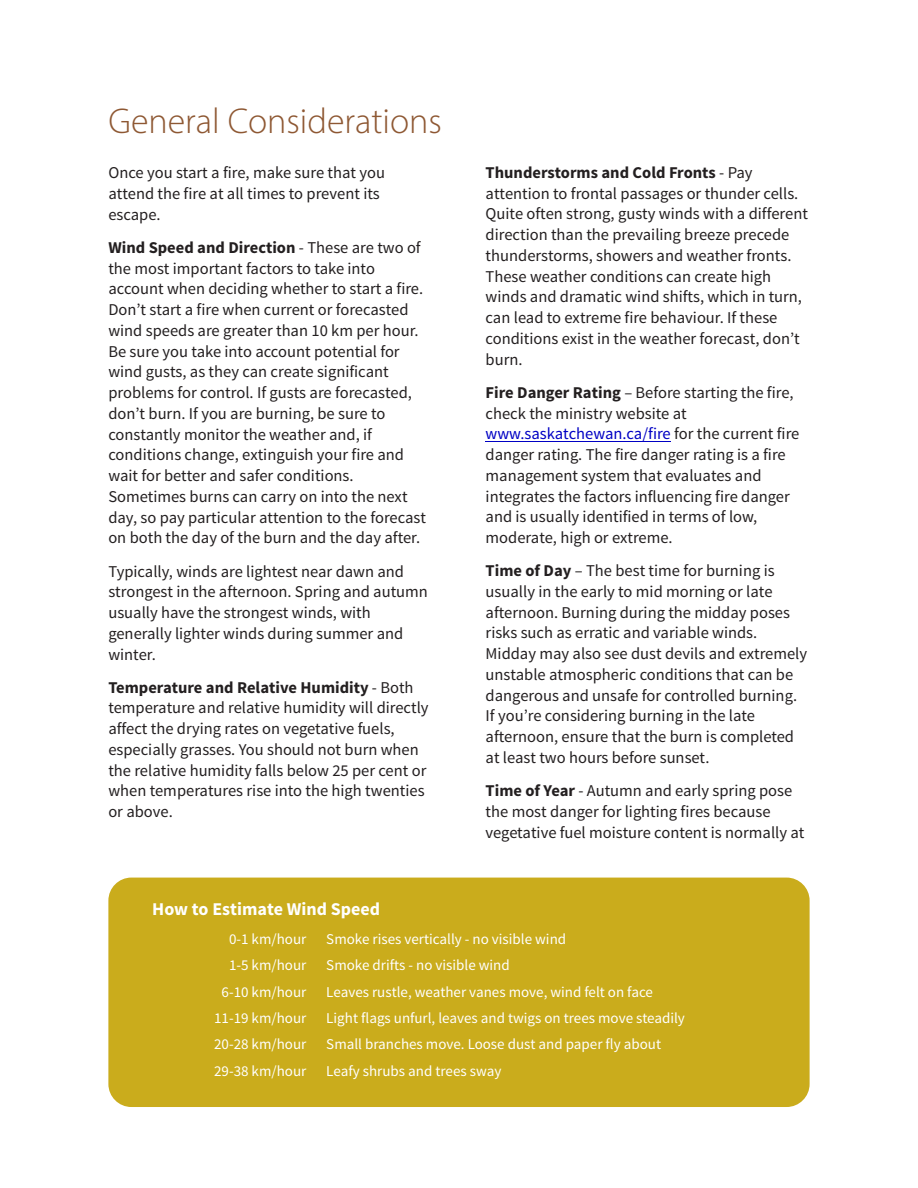
<style>
.page{position:relative;width:918px;height:1188px;background:#fff}
.page>*{position:absolute;margin:0;border:0;box-sizing:border-box;transform-origin:0 0}
.t1{font:300 36px "Myriad Pro";color:#8e5833}
.t2{font:700 18px "Source Sans Pro";color:#fff}
.t3{font:16.5px/20.7px "Source Sans Pro";color:#231f20}
.t4{font:15px/26.4px "Source Sans Pro";color:#fff;text-align:right}
.s1{font-weight:700}
.s2{color:#0000c4}
</style>
<div class="page">
<div style="left:108px;top:878px;width:702px;height:229px;background:#caac1c;border-radius:23px"></div>
<hr style="left:486px;top:441px;width:185px;height:1px;background:#0000c4">
<h1 class="t1" style="left:108px;top:106px;width:335px">General Considerations</h1>
<p class="t3" style="left:108px;top:164px;width:278px">Once you start a fire, make sure that you attend the fire at all times to prevent its escape.</p>
<p class="t3" style="left:108px;top:239px;width:319px"><span class="s1">Wind Speed and Direction</span> - These are two of the most important factors to take into account when deciding whether to start a fire.<br>Don’t start a fire when current or forecasted wind speeds are greater than 10 km per hour.<br>Be sure you take into account potential for wind gusts, as they can create significant problems for control. If gusts are forecasted, don’t burn. If you are burning, be sure to constantly monitor the weather and, if conditions change, extinguish your fire and wait for better and safer conditions.<br>Sometimes burns can carry on into the next day, so pay particular attention to the forecast on both the day of the burn and the day after.</p>
<p class="t3" style="left:108px;top:562px;width:321px">Typically, winds are lightest near dawn and strongest in the afternoon. Spring and autumn usually have the strongest winds, with generally lighter winds during summer and winter.</p>
<p class="t3" style="left:108px;top:678px;width:322px"><span class="s1">Temperature and Relative Humidity</span> - Both temperature and relative humidity will directly affect the drying rates on vegetative fuels, especially grasses. You should not burn when the relative humidity falls below 25 per cent or when temperatures rise into the high twenties or above.</p>
<p class="t2" style="left:152px;top:902px;width:229px">How to Estimate Wind Speed</p>
<p class="t3" style="left:486px;top:164px;width:324px"><span class="s1">Thunderstorms and Cold Fronts</span> - Pay attention to frontal passages or thunder cells.<br>Quite often strong, gusty winds with a different direction than the prevailing breeze precede thunderstorms, showers and weather fronts.<br>These weather conditions can create high winds and dramatic wind shifts, which in turn, can lead to extreme fire behaviour. If these conditions exist in the weather forecast, don’t burn.</p>
<p class="t3" style="left:486px;top:383px;width:315px"><span class="s1">Fire Danger Rating</span> – Before starting the fire, check the ministry website at <span class="s2">www.saskatchewan.ca/fire</span> for the current fire danger rating. The fire danger rating is a fire management system that evaluates and integrates the factors influencing fire danger and is usually identified in terms of low, moderate, high or extreme.</p>
<p class="t3" style="left:486px;top:562px;width:323px"><span class="s1">Time of Day</span> – The best time for burning is usually in the early to mid morning or late afternoon. Burning during the midday poses risks such as erratic and variable winds.<br>Midday may also see dust devils and extremely unstable atmospheric conditions that can be dangerous and unsafe for controlled burning.<br>If you’re considering burning in the late afternoon, ensure that the burn is completed at least two hours before sunset.</p>
<p class="t3" style="left:486px;top:782px;width:320px"><span class="s1">Time of Year</span> - Autumn and early spring pose the most danger for lighting fires because vegetative fuel moisture content is normally at</p>
<p class="t4" style="left:214px;top:927px;width:94px">0-1 km/hour<br>1-5 km/hour<br>6-10 km/hour<br>11-19 km/hour<br>20-28 km/hour<br>29-38 km/hour</p>
<p class="t4" style="left:326px;top:927px;width:360px;text-align:left">Smoke rises vertically - no visible wind<br>Smoke drifts - no visible wind<br>Leaves rustle, weather vanes move, wind felt on face Light flags unfurl, leaves and twigs on trees move steadily Small branches move. Loose dust and paper fly about Leafy shrubs and trees sway</p>
</div>
